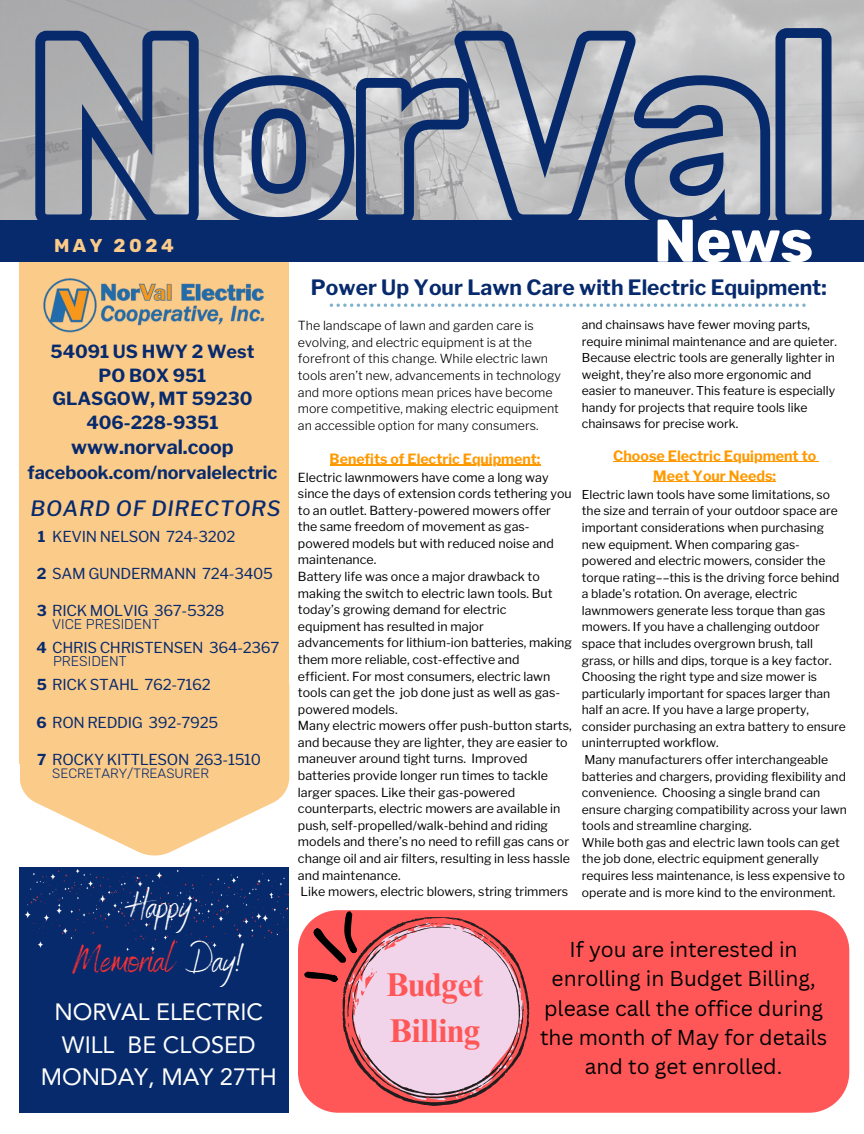
<style>
.page{position:relative;width:864px;height:1134px;background:#fff}
.page>*{position:absolute;margin:0;border:0;box-sizing:border-box;transform-origin:0 0}
.t1{font:700 60.3px "Rubik";color:#fff}
.t2{font:39px/54px "Benedict";color:#ff3131;text-align:center}
.t3{font:700 33px/45.8px "Times NRMT Pro";color:#ff5757}
.t4{font:23.55px/32.7px "Avenir LT Pro";color:#fffffd;text-align:center}
.t5{font:21px/29.2px "Canva Sans";color:#000;text-align:center}
.t6{font:700 21px "Libre Franklin";color:#072a6d}
.t7{font:italic 500 21px "Libre Franklin";letter-spacing:.035em;color:#072a6d}
.t8{font:700 19.5px "Libre Franklin";color:#072a6d}
.t9{font:700 18.6px "Rubik";letter-spacing:.19em;color:#fbcb8a}
.t10{font:700 18px "Libre Franklin";color:#072a6d}
.t11{font:15px "Libre Franklin";letter-spacing:-.02em;color:#072a6d}
.t12{font:700 14.25px "Libre Franklin";color:#f90}
.t13{font:700 14.1px "Libre Franklin";color:#f90}
.t14{font:300 14.1px "Rubik";color:#072a6d}
.t15{font:300 13.5px "Rubik";color:#072a6d}
.t16{font:12.45px/16.6px "Libre Franklin";color:#000}
.t17{font:300 12.45px/16.6px "Libre Franklin";color:#000}
.t18{font:12.15px/16.5px "Libre Franklin";color:#000}
.s1{font-weight:700}
.s2{color:#fff}
.s3{color:#fffffd}
</style>
<div class="page">
<img style="left:0;top:0;width:864px;height:219px">
<svg style="left:30px;top:20px;width:806px;height:200px"></svg>
<svg style="left:20px;top:763px;width:269px;height:93px;fill:#fbcb8a"></svg>
<div style="left:20px;top:230px;width:269px;height:533px;background:#fbcb8a"></div>
<div style="left:0;top:220px;width:864px;height:42px;background:#072a6d"></div>
<img style="left:43px;top:278px;width:222px;height:55px">
<svg style="left:330px;top:304px;width:476px;height:3px"></svg>
<hr style="left:330px;top:465px;width:210px;height:1px;background:#f90">
<hr style="left:613px;top:462px;width:203px;height:1px;background:#f90">
<hr style="left:653px;top:481px;width:123px;height:1px;background:#f90">
<div style="left:20px;top:868px;width:269px;height:245px;background:#072a6d"></div>
<svg style="left:25px;top:869px;width:264px;height:83px"></svg>
<div style="left:298px;top:910px;width:551px;height:203px;background:#ff5757"></div>
<svg style="left:304px;top:911px;width:226px;height:195px"></svg>
<p class="t9" style="left:54px;top:234px;width:122px">MAY 2024</p>
<p class="t10" style="left:51px;top:341px;width:206px">54091 US HWY 2 West</p>
<p class="t10" style="left:99px;top:364px;width:109px">PO BOX 951</p>
<p class="t10" style="left:53px;top:388px;width:201px">GLASGOW, MT 59230</p>
<p class="t10" style="left:86px;top:412px;width:134px">406-228-9351</p>
<p class="t8" style="left:71px;top:435px;width:164px">www.norval.coop</p>
<p class="t10" style="left:28px;top:461px;width:251px">facebook.com/norvalelectric</p>
<p class="t7" style="left:31px;top:495px;width:251px">BOARD OF DIRECTORS</p>
<p class="t11" style="left:38px;top:527px;width:199px"><span class="s1">1</span> KEVIN NELSON 724-3202</p>
<p class="t11" style="left:37px;top:565px;width:237px"><span class="s1">2</span> SAM GUNDERMANN 724-3405</p>
<p class="t11" style="left:37px;top:602px;width:189px"><span class="s1">3</span> RICK MOLVIG 367-5328</p>
<p class="t11" style="left:37px;top:639px;width:244px"><span class="s1">4</span> CHRIS CHRISTENSEN 364-2367</p>
<p class="t11" style="left:37px;top:676px;width:176px"><span class="s1">5</span> RICK STAHL 762-7162</p>
<p class="t11" style="left:37px;top:713px;width:183px"><span class="s1">6</span> RON REDDIG 392-7925</p>
<p class="t11" style="left:37px;top:750px;width:226px"><span class="s1">7</span> ROCKY KITTLESON 263-1510</p>
<p class="t14" style="left:52px;top:616px;width:109px">VICE PRESIDENT</p>
<p class="t14" style="left:53px;top:653px;width:75px">PRESIDENT</p>
<p class="t15" style="left:52px;top:765px;width:158px">SECRETARY/TREASURER</p>
<p class="t2" style="left:73px;top:877px;width:173px"><span class="s2">Happy<br></span>Memorial <span class="s3">Day!</span></p>
<h3 class="t4" style="left:41px;top:998px;width:238px">NORVAL ELECTRIC<br>WILL BE CLOSED<br>MONDAY, MAY 27TH</h3>
<p class="t1" style="left:653px;top:205px;width:162px">News</p>
<p class="t6" style="left:311px;top:275px;width:517px">Power Up Your Lawn Care with Electric Equipment:</p>
<p class="t18" style="left:582px;top:316px;width:257px">and chainsaws have fewer moving parts, require minimal maintenance and are quieter.</p>
<p class="t18" style="left:582px;top:350px;width:255px">Because electric tools are generally lighter in weight, they’re also more ergonomic and easier to maneuver. This feature is especially handy for projects that require tools like chainsaws for precise work.</p>
<p class="t12" style="left:613px;top:447px;width:205px">Choose Electric Equipment to</p>
<p class="t12" style="left:653px;top:467px;width:124px">Meet Your Needs:</p>
<p class="t18" style="left:582px;top:486px;width:259px">Electric lawn tools have some limitations, so the size and terrain of your outdoor space are important considerations when purchasing new equipment. When comparing gas&shy;powered and electric mowers, consider the torque rating––this is the driving force behind a blade's rotation. On average, electric lawnmowers generate less torque than gas mowers. If you have a challenging outdoor space that includes overgrown brush, tall grass, or hills and dips, torque is a key factor.</p>
<p class="t18" style="left:582px;top:668px;width:265px">Choosing the right type and size mower is particularly important for spaces larger than half an acre. If you have a large property, consider purchasing an extra battery to ensure uninterrupted workflow.</p>
<p class="t18" style="left:582px;top:751px;width:267px">Many manufacturers offer interchangeable batteries and chargers, providing flexibility and convenience. Choosing a single brand can ensure charging compatibility across your lawn tools and streamline charging.</p>
<p class="t18" style="left:582px;top:834px;width:265px">While both gas and electric lawn tools can get the job done, electric equipment generally requires less maintenance, is less expensive to operate and is more kind to the environment.</p>
<h6 class="t17" style="left:298px;top:317px;width:264px">The landscape of lawn and garden care is evolving, and electric equipment is at the forefront of this change. While electric lawn tools aren’t new, advancements in technology and more options mean prices have become more competitive, making electric equipment an accessible option for many consumers.</h6>
<p class="t13" style="left:330px;top:450px;width:212px">Benefits of Electric Equipment:</p>
<p class="t16" style="left:298px;top:469px;width:275px">Electric lawnmowers have come a long way since the days of extension cords tethering you to an outlet. Battery-powered mowers offer the same freedom of movement as gas&shy;powered models but with reduced noise and maintenance.</p>
<p class="t16" style="left:298px;top:568px;width:276px">Battery life was once a major drawback to making the switch to electric lawn tools. But today’s growing demand for electric equipment has resulted in major advancements for lithium-ion batteries, making them more reliable, cost-effective and efficient. For most consumers, electric lawn tools can get the job done just as well as gas&shy;powered models.</p>
<p class="t16" style="left:298px;top:718px;width:275px">Many electric mowers offer push-button starts, and because they are lighter, they are easier to maneuver around tight turns. Improved batteries provide longer run times to tackle larger spaces. Like their gas-powered counterparts, electric mowers are available in push, self-propelled/walk-behind and riding models and there’s no need to refill gas cans or change oil and air filters, resulting in less hassle and maintenance.</p>
<p class="t16" style="left:301px;top:883px;width:269px">Like mowers, electric blowers, string trimmers</p>
<p class="t3" style="left:387px;top:966px;width:98px">Budget<br>Billing</p>
<p class="t5" style="left:540px;top:934px;width:289px">If you are interested in enrolling in Budget Billing, please call the office during the month of May for details and to get enrolled.</p>
</div>
